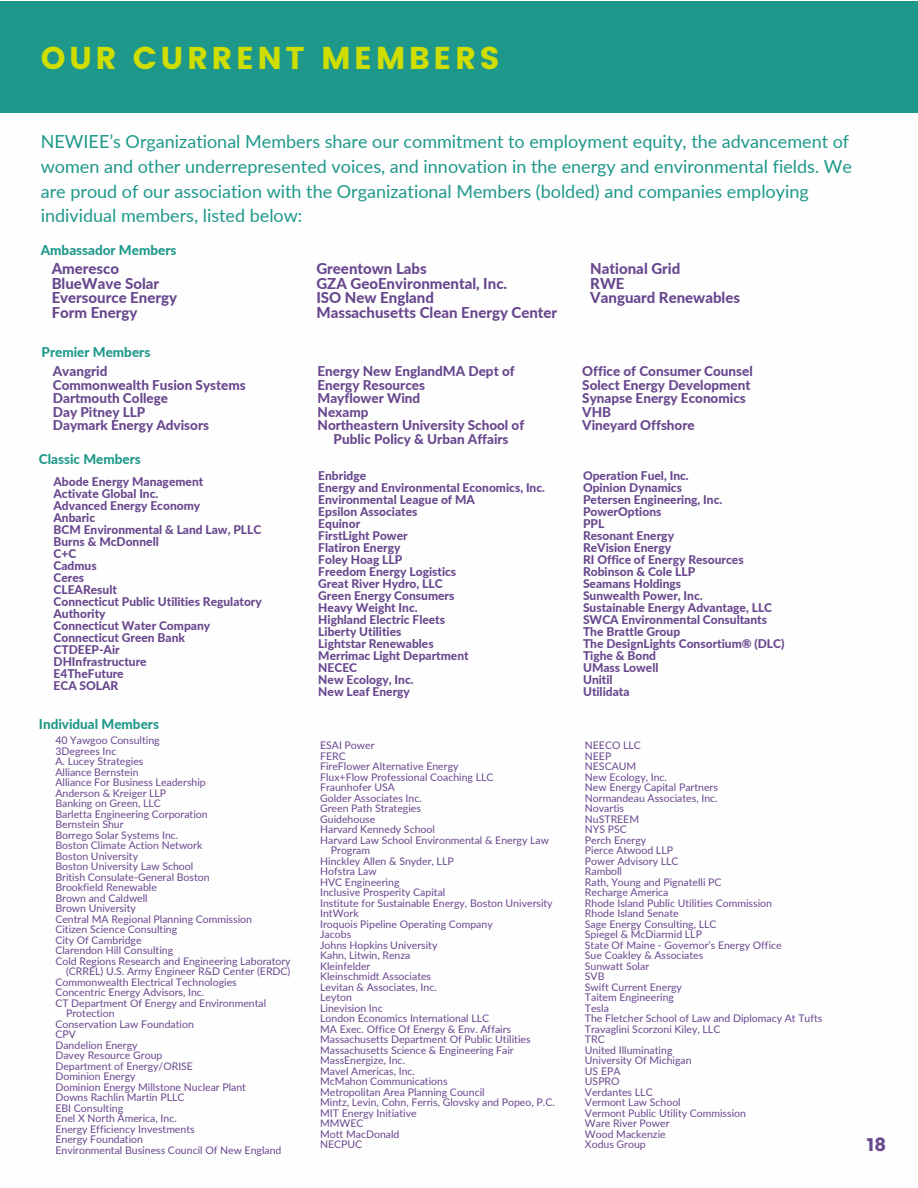
<style>
.page{position:relative;width:918px;height:1188px;background:#fff}
.page>*{position:absolute;margin:0;border:0;box-sizing:border-box;transform-origin:0 0}
.t1{font:31.5px "Poppins";letter-spacing:.11em;color:#cfde00}
.t2{font:18px/24.8px "Lato";color:#1e988a}
.t3{font:18px "Poppins";color:#68478e}
.t4{font:800 15px/14.7px "Lato";color:#68478e}
.t5{font:800 13.5px/13.5px "Lato";color:#68478e}
.t6{font:800 13.5px "Lato";color:#1e988a}
.t7{font:800 12px/12px "Lato";color:#68478e}
.t8{font:10.5px/10.5px "Lato";color:#68478e}
</style>
<div class="page">
<div style="left:0;top:1px;width:918px;height:111px;background:#1e988a"></div>
<h1 class="t1" style="left:41px;top:40px;width:461px">OUR CURRENT MEMBERS</h1>
<p class="t2" style="left:41px;top:129px;width:813px">NEWIEE’s Organizational Members share our commitment to employment equity, the advancement of women and other underrepresented voices, and innovation in the energy and environmental fields. We are proud of our association with the Organizational Members (bolded) and companies employing individual members, listed below:</p>
<p class="t6" style="left:41px;top:242px;width:137px">Ambassador Members</p>
<h3 class="t4" style="left:52px;top:261px;width:127px">Ameresco<br>BlueWave Solar<br>Eversource Energy<br>Form Energy</h3>
<h3 class="t4" style="left:316px;top:261px;width:242px">Greentown Labs<br>GZA GeoEnvironmental, Inc.<br>ISO New England<br>Massachusetts Clean Energy Center</h3>
<h3 class="t4" style="left:590px;top:261px;width:151px">National Grid<br>RWE<br>Vanguard Renewables</h3>
<p class="t6" style="left:42px;top:344px;width:110px">Premier Members</p>
<p class="t5" style="left:53px;top:364px;width:195px">Avangrid<br>Commonwealth Fusion Systems<br>Dartmouth College<br>Day Pitney LLP<br>Daymark Energy Advisors</p>
<p class="t5" style="left:318px;top:364px;width:199px">Energy New EnglandMA Dept of</p>
<p class="t5" style="left:318px;top:378px;width:109px">Energy Resources</p>
<p class="t5" style="left:318px;top:391px;width:104px">Mayflower Wind</p>
<p class="t5" style="left:318px;top:405px;width:52px">Nexamp</p>
<p class="t5" style="left:318px;top:418px;width:208px">Northeastern University School of</p>
<p class="t5" style="left:334px;top:432px;width:177px">Public Policy &amp; Urban Affairs</p>
<p class="t6" style="left:39px;top:451px;width:103px">Classic Members</p>
<p class="t5" style="left:582px;top:364px;width:172px">Office of Consumer Counsel<br>Solect Energy Development<br>Synapse Energy Economics<br>VHB<br>Vineyard Offshore</p>
<p class="t7" style="left:54px;top:476px;width:210px">Abode Energy Management<br>Activate Global Inc.<br>Advanced Energy Economy<br>Anbaric<br>BCM Environmental &amp; Land Law, PLLC<br>Burns &amp; McDonnell<br>C+C<br>Cadmus<br>Ceres<br>CLEAResult<br>Connecticut Public Utilities Regulatory<br>Authority<br>Connecticut Water Company<br>Connecticut Green Bank<br>CTDEEP-Air<br>DHInfrastructure<br>E4TheFuture<br>ECA SOLAR</p>
<p class="t7" style="left:318px;top:470px;width:228px">Enbridge<br>Energy and Environmental Economics, Inc.<br>Environmental League of MA<br>Epsilon Associates<br>Equinor<br>FirstLight Power<br>Flatiron Energy<br>Foley Hoag LLP<br>Freedom Energy Logistics<br>Great River Hydro, LLC<br>Green Energy Consumers<br>Heavy Weight Inc.<br>Highland Electric Fleets<br>Liberty Utilities<br>Lightstar Renewables<br>Merrimac Light Department<br>NECEC<br>New Ecology, Inc.<br>New Leaf Energy</p>
<p class="t7" style="left:583px;top:470px;width:203px">Operation Fuel, Inc.<br>Opinion Dynamics<br>Petersen Engineering, Inc.<br>PowerOptions<br>PPL<br>Resonant Energy<br>ReVision Energy<br>RI Office of Energy Resources<br>Robinson &amp; Cole LLP<br>Seamans Holdings<br>Sunwealth Power, Inc.<br>Sustainable Energy Advantage, LLC<br>SWCA Environmental Consultants<br>The Brattle Group<br>The DesignLights Consortium® (DLC)<br>Tighe &amp; Bond<br>UMass Lowell<br>Unitil<br>Utilidata</p>
<p class="t8" style="left:55px;top:735px;width:106px">40 Yawgoo Consulting</p>
<p class="t8" style="left:55px;top:745px;width:63px">3Degrees Inc</p>
<p class="t8" style="left:55px;top:756px;width:90px">A. Lucey Strategies</p>
<p class="t8" style="left:55px;top:766px;width:85px">Alliance Bernstein</p>
<p class="t8" style="left:55px;top:777px;width:152px">Alliance For Business Leadership</p>
<p class="t8" style="left:55px;top:787px;width:112px">Anderson &amp; Kreiger LLP</p>
<p class="t8" style="left:55px;top:798px;width:107px">Banking on Green, LLC</p>
<p class="t8" style="left:55px;top:808px;width:154px">Barletta Engineering Corporation</p>
<p class="t8" style="left:55px;top:819px;width:70px">Bernstein Shur</p>
<p class="t8" style="left:55px;top:829px;width:125px">Borrego Solar Systems Inc.</p>
<p class="t8" style="left:55px;top:840px;width:149px">Boston Climate Action Network</p>
<p class="t8" style="left:55px;top:850px;width:84px">Boston University</p>
<p class="t8" style="left:55px;top:861px;width:139px">Boston University Law School</p>
<p class="t8" style="left:55px;top:871px;width:156px">British Consulate-General Boston</p>
<p class="t8" style="left:55px;top:882px;width:103px">Brookfield Renewable</p>
<p class="t8" style="left:55px;top:892px;width:94px">Brown and Caldwell</p>
<p class="t8" style="left:55px;top:903px;width:82px">Brown University</p>
<p class="t8" style="left:55px;top:913px;width:198px">Central MA Regional Planning Commission</p>
<p class="t8" style="left:55px;top:924px;width:123px">Citizen Science Consulting</p>
<p class="t8" style="left:55px;top:934px;width:88px">City Of Cambridge</p>
<p class="t8" style="left:55px;top:945px;width:119px">Clarendon Hill Consulting</p>
<p class="t8" style="left:55px;top:955px;width:237px">Cold Regions Research and Engineering Laboratory</p>
<p class="t8" style="left:66px;top:966px;width:226px">(CRREL) U.S. Army Engineer R&amp;D Center (ERDC)</p>
<p class="t8" style="left:55px;top:976px;width:183px">Commonwealth Electrical Technologies</p>
<p class="t8" style="left:55px;top:987px;width:151px">Concentric Energy Advisors, Inc.</p>
<p class="t8" style="left:55px;top:997px;width:212px">CT Department Of Energy and Environmental</p>
<p class="t8" style="left:66px;top:1008px;width:50px">Protection</p>
<p class="t8" style="left:55px;top:1018px;width:140px">Conservation Law Foundation</p>
<p class="t8" style="left:55px;top:1029px;width:22px">CPV</p>
<p class="t8" style="left:55px;top:1039px;width:84px">Dandelion Energy</p>
<p class="t8" style="left:55px;top:1050px;width:108px">Davey Resource Group</p>
<p class="t8" style="left:55px;top:1060px;width:139px">Department of Energy/ORISE</p>
<p class="t8" style="left:55px;top:1071px;width:82px">Dominion Energy</p>
<p class="t8" style="left:55px;top:1081px;width:192px">Dominion Energy Millstone Nuclear Plant</p>
<p class="t8" style="left:55px;top:1092px;width:131px">Downs Rachlin Martin PLLC</p>
<p class="t8" style="left:55px;top:1102px;width:69px">EBI Consulting</p>
<p class="t8" style="left:55px;top:1113px;width:123px">Enel X North America, Inc.</p>
<p class="t8" style="left:55px;top:1123px;width:141px">Energy Efficiency Investments</p>
<p class="t8" style="left:55px;top:1134px;width:89px">Energy Foundation</p>
<p class="t8" style="left:55px;top:1144px;width:228px">Environmental Business Council Of New England</p>
<p class="t6" style="left:39px;top:716px;width:122px">Individual Members</p>
<p class="t8" style="left:320px;top:740px;width:56px">ESAI Power</p>
<p class="t8" style="left:320px;top:751px;width:27px">FERC</p>
<p class="t8" style="left:320px;top:761px;width:140px">FireFlower Alternative Energy</p>
<p class="t8" style="left:320px;top:772px;width:175px">Flux+Flow Professional Coaching LLC</p>
<p class="t8" style="left:320px;top:782px;width:76px">Fraunhofer USA</p>
<p class="t8" style="left:320px;top:793px;width:103px">Golder Associates Inc.</p>
<p class="t8" style="left:320px;top:803px;width:102px">Green Path Strategies</p>
<p class="t8" style="left:320px;top:814px;width:57px">Guidehouse</p>
<p class="t8" style="left:320px;top:824px;width:116px">Harvard Kennedy School</p>
<p class="t8" style="left:320px;top:835px;width:230px">Harvard Law School Environmental &amp; Energy Law</p>
<p class="t8" style="left:331px;top:845px;width:41px">Program</p>
<p class="t8" style="left:320px;top:856px;width:135px">Hinckley Allen &amp; Snyder, LLP</p>
<p class="t8" style="left:320px;top:866px;width:58px">Hofstra Law</p>
<p class="t8" style="left:320px;top:877px;width:81px">HVC Engineering</p>
<p class="t8" style="left:320px;top:887px;width:127px">Inclusive Prosperity Capital</p>
<p class="t8" style="left:320px;top:898px;width:234px">Institute for Sustainable Energy, Boston University</p>
<p class="t8" style="left:320px;top:908px;width:40px">IntWork</p>
<p class="t8" style="left:320px;top:919px;width:174px">Iroquois Pipeline Operating Company</p>
<p class="t8" style="left:320px;top:929px;width:33px">Jacobs</p>
<p class="t8" style="left:320px;top:940px;width:119px">Johns Hopkins University</p>
<p class="t8" style="left:320px;top:950px;width:92px">Kahn, Litwin, Renza</p>
<p class="t8" style="left:320px;top:961px;width:52px">Kleinfelder</p>
<p class="t8" style="left:320px;top:971px;width:113px">Kleinschmidt Associates</p>
<p class="t8" style="left:320px;top:982px;width:118px">Levitan &amp; Associates, Inc.</p>
<p class="t8" style="left:320px;top:992px;width:33px">Leyton</p>
<p class="t8" style="left:320px;top:1003px;width:64px">Linevision Inc</p>
<p class="t8" style="left:320px;top:1013px;width:171px">London Economics International LLC</p>
<p class="t8" style="left:320px;top:1024px;width:192px">MA Exec. Office Of Energy &amp; Env. Affairs</p>
<p class="t8" style="left:320px;top:1034px;width:212px">Massachusetts Department Of Public Utilities</p>
<p class="t8" style="left:320px;top:1045px;width:195px">Massachusetts Science &amp; Engineering Fair</p>
<p class="t8" style="left:320px;top:1055px;width:86px">MassEnergize, Inc.</p>
<p class="t8" style="left:320px;top:1066px;width:96px">Mavel Americas, Inc.</p>
<p class="t8" style="left:320px;top:1076px;width:129px">McMahon Communications</p>
<p class="t8" style="left:320px;top:1087px;width:166px">Metropolitan Area Planning Council</p>
<p class="t8" style="left:320px;top:1097px;width:236px">Mintz, Levin, Cohn, Ferris, Glovsky and Popeo, P.C.</p>
<p class="t8" style="left:320px;top:1108px;width:98px">MIT Energy Initiative</p>
<p class="t8" style="left:320px;top:1118px;width:45px">MMWEC</p>
<p class="t8" style="left:320px;top:1129px;width:81px">Mott MacDonald</p>
<p class="t8" style="left:320px;top:1139px;width:44px">NECPUC</p>
<p class="t8" style="left:585px;top:740px;width:239px">NEECO LLC<br>NEEP<br>NESCAUM<br>New Ecology, Inc.<br>New Energy Capital Partners<br>Normandeau Associates, Inc.<br>Novartis<br>NuSTREEM<br>NYS PSC<br>Perch Energy<br>Pierce Atwood LLP<br>Power Advisory LLC<br>Ramboll<br>Rath, Young and Pignatelli PC<br>Recharge America<br>Rhode Island Public Utilities Commission<br>Rhode Island Senate<br>Sage Energy Consulting, LLC<br>Spiegel &amp; McDiarmid LLP<br>State Of Maine - Governor’s Energy Office<br>Sue Coakley &amp; Associates<br>Sunwatt Solar<br>SVB<br>Swift Current Energy<br>Taitem Engineering<br>Tesla<br>The Fletcher School of Law and Diplomacy At Tufts<br>Travaglini Scorzoni Kiley, LLC<br>TRC<br>United Illuminating<br>University Of Michigan<br>US EPA<br>USPRO<br>Verdantes LLC<br>Vermont Law School<br>Vermont Public Utility Commission<br>Ware River Power<br>Wood Mackenzie<br>Xodus Group</p>
<h2 class="t3" style="left:867px;top:1135px;width:21px">18</h2>
</div>
